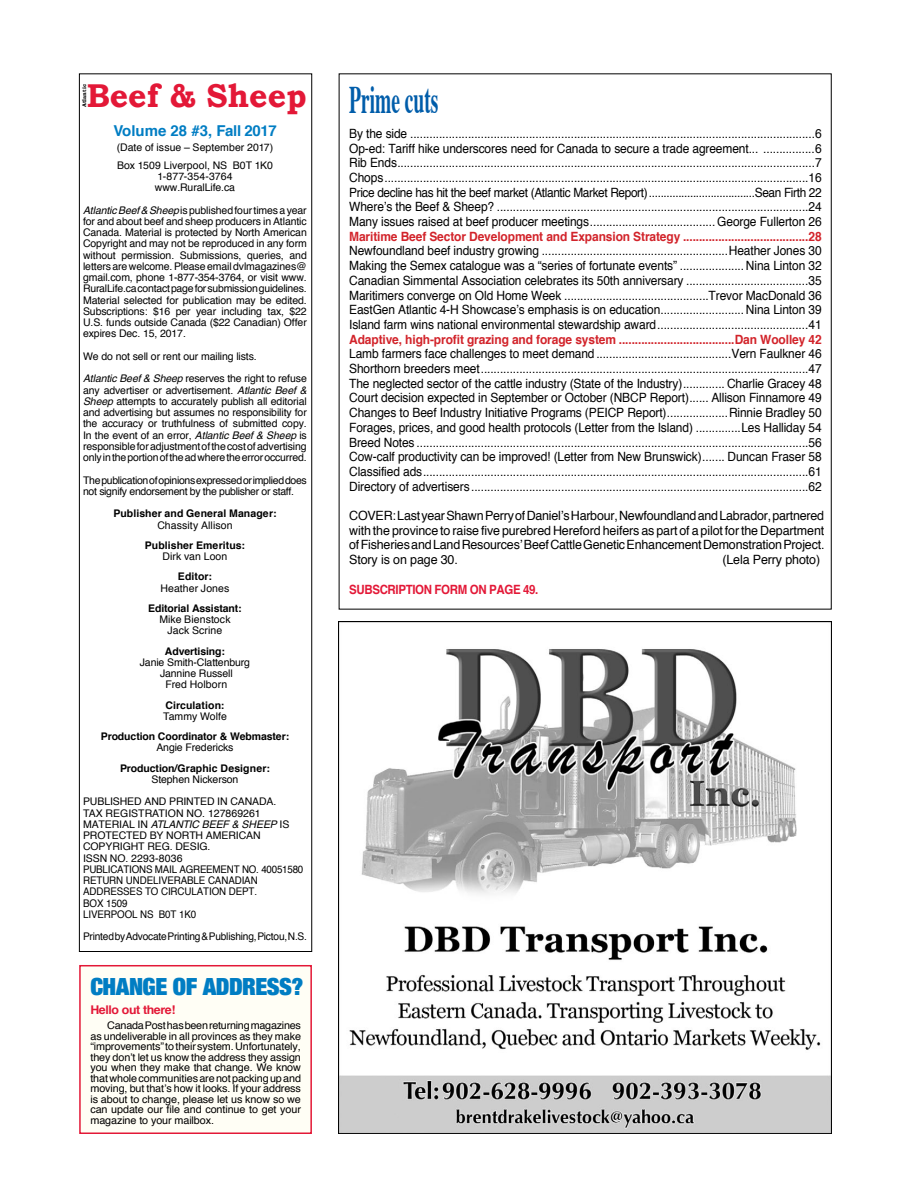
<style>
.page{position:relative;width:918px;height:1188px;background:#fff}
.page>*{position:absolute;margin:0;border:0;box-sizing:border-box;transform-origin:0 0}
.t1{font:700 39px "Times";color:#005daa;scale:.5 1}
.t2{font:700 33px "Bookman Old Style";color:#e31837}
.t3{font:25.5px "Helvetica Neue H107";letter-spacing:-.02em;color:#007dc3}
.t4{font:700 15px "Helvetica";letter-spacing:-.025em;color:#007dc3}
.t5{font:12.75px/14.7px "Helvetica";letter-spacing:-.01em;color:#000;text-align:justify;scale:.94 1}
.t6{font:12.75px/14.7px "Helvetica";letter-spacing:-.01em;color:#000;text-align:justify}
.t7{font:700 12.75px "Helvetica";letter-spacing:-.01em;color:#d2232a;scale:.94 1}
.t8{font:700 12.75px "Helvetica";letter-spacing:-.03em;color:#e31837;scale:.9 1}
.t9{font:700 12px "Helvetica";letter-spacing:-.03em;color:#e31837}
.t10{font:10.5px/11.2px "Helvetica";letter-spacing:-.01em;color:#000}
.t11{font:700 10.5px "Helvetica";letter-spacing:.005em;color:#000}
.t12{font:10.5px/11.2px "Helvetica";letter-spacing:-.01em;color:#000;scale:.93 1}
.t13{font:10.5px/11.2px "Helvetica";letter-spacing:-.03em;color:#000}
.t14{font:10.5px/11.2px "Helvetica";letter-spacing:.01em;color:#000;text-align:center}
.t15{font:italic 10.5px "Helvetica";letter-spacing:-.015em;color:#000}
.t16{font:700 5.4px "Bookman Old Style";color:#000}
.s1{font-style:italic}
.s2{font-style:normal}
</style>
<div class="page">
<div style="left:79px;top:965px;width:233px;height:169px;background:#fffef5;border:2px solid #e31837"></div>
<div style="left:79px;top:74px;width:233px;height:878px;border:1px solid #000"></div>
<img style="left:339px;top:621px;width:492px;height:513px">
<h2 class="t2" style="left:87px;top:76px;width:222px">Beef &amp; Sheep</h2>
<p class="t4" style="left:113px;top:120px;width:165px">Volume 28 #3, Fall 2017</p>
<p class="t10" style="left:117px;top:139px;width:158px;line-height:17.7px">(Date of issue – September 2017)<br>Box 1509 Liverpool, NS B0T 1K0</p>
<p class="t10" style="left:155px;top:171px;width:82px">1-877-354-3764 www.RuralLife.ca</p>
<p class="t10" style="left:83px;top:205px;width:225px;text-align:justify"><span class="s1">Atlantic Beef&amp; Sheep</span> is published four times a year for and about beef and sheep producers in Atlantic Canada. Material is protected by North American Copyright and may not be reproduced in any form without permission. Submissions, queries, and letters are welcome. Please email dvlmagazines@ gmail.com, phone 1-877-354-3764, or visit www.<br>RuralLife.ca contact page for submission guidelines.<br>Material selected for publication may be edited.<br>Subscriptions: $16 per year including tax, $22<br>U.S. funds outside Canada ($22 Canadian) Offer expires Dec. 15, 2017.</p>
<p class="t10" style="left:83px;top:346px;width:225px;line-height:22.5px">We do not sell or rent our mailing lists.<br><span class="s1">Atlantic Beef &amp; Sheep</span> reserves the right to refuse</p>
<p class="t10" style="left:83px;top:385px;width:225px;text-align:justify">any advertiser or advertisement. <span class="s1">Atlantic Beef &amp; Sheep</span> attempts to accurately publish all editorial and advertising but assumes no responsibility for the accuracy or truthfulness of submitted copy.<br>In the event of an error, <span class="s1">Atlantic Beef &amp; Sheep</span> is responsible for adjustment of the cost of advertising only in the portion of the ad where the error occurred.</p>
<p class="t13" style="left:83px;top:475px;width:225px">The publication of opinions expressed or implied does not signify endorsement by the publisher or staff.</p>
<p class="t11" style="left:113px;top:506px;width:165px">Publisher and General Manager:</p>
<p class="t14" style="left:157px;top:520px;width:77px">Chassity Allison</p>
<p class="t11" style="left:145px;top:538px;width:102px">Publisher Emeritus:</p>
<p class="t14" style="left:163px;top:551px;width:66px">Dirk van Loon</p>
<p class="t11" style="left:178px;top:569px;width:35px">Editor:</p>
<p class="t10" style="left:161px;top:583px;width:70px">Heather Jones</p>
<p class="t11" style="left:148px;top:601px;width:95px">Editorial Assistant:</p>
<p class="t14" style="left:159px;top:614px;width:73px">Mike Bienstock<br>Jack Scrine</p>
<p class="t11" style="left:165px;top:644px;width:62px">Advertising:</p>
<p class="t10" style="left:140px;top:657px;width:112px;text-align:center">Janie Smith-Clattenburg<br>Jannine Russell<br>Fred Holborn</p>
<p class="t11" style="left:165px;top:698px;width:60px">Circulation:</p>
<p class="t10" style="left:163px;top:711px;width:65px">Tammy Wolfe</p>
<p class="t11" style="left:101px;top:729px;width:190px">Production Coordinator &amp; Webmaster:</p>
<p class="t10" style="left:156px;top:743px;width:79px">Angie Fredericks</p>
<p class="t11" style="left:120px;top:761px;width:151px">Production/Graphic Designer:</p>
<p class="t10" style="left:151px;top:774px;width:89px">Stephen Nickerson</p>
<p class="t10" style="left:83px;top:797px;width:14px">Publish</p>
<p class="t10" style="left:127px;top:797px;width:26px">ed and</p>
<p class="t10" style="left:169px;top:797px;width:8px">print</p>
<p class="t10" style="left:200px;top:797px;width:46px">ed in Canada</p>
<p class="t10" style="left:274px;top:797px;width:4px">.</p>
<p class="t10" style="left:83px;top:808px;width:53px">Tax Registration</p>
<p class="t10" style="left:187px;top:808px;width:76px">No . 127869261</p>
<p class="t10" style="left:83px;top:819px;width:36px">Material</p>
<p class="t15" style="left:138px;top:818px;width:148px"><span class="s2">in</span> atlantic beef &amp; sheep <span class="s2">is</span></p>
<p class="t10" style="left:83px;top:830px;width:8px">prot</p>
<p class="t10" style="left:112px;top:830px;width:71px">ected by North</p>
<p class="t16" style="left:81px;top:107px;width:24px;rotate:-90deg">Atlantic</p>
<p class="t10" style="left:83px;top:830px;width:153px;text-indent:123px">American<br>Copyright Reg. Desig.<br>ISSN NO. 2293-8036<br>Publications</p>
<p class="t12" style="left:155px;top:864px;width:7px">mail</p>
<p class="t12" style="left:179px;top:864px;width:135px">Agreement No. 40051580</p>
<p class="t12" style="left:83px;top:875px;width:23px">return</p>
<p class="t12" style="left:126px;top:875px;width:9px">und</p>
<p class="t12" style="left:147px;top:875px;width:37px">eliverabl</p>
<p class="t12" style="left:199px;top:875px;width:18px">e canadian</p>
<p class="t12" style="left:83px;top:887px;width:9px">addr</p>
<p class="t12" style="left:110px;top:887px;width:62px">essesto circulation</p>
<p class="t12" style="left:229px;top:887px;width:32px">dept.</p>
<p class="t12" style="left:83px;top:898px;width:49px">box 1509 liverpool</p>
<p class="t12" style="left:83px;top:904px;width:242px;line-height:22.5px;text-indent:57px">ns b0t 1k0<br>Printed by Advocate Printing &amp; Publishing, Pictou, N.S.</p>
<h3 class="t3" style="left:90px;top:970px;width:215px">CHANGE OF ADDRESS?</h3>
<p class="t9" style="left:90px;top:1002px;width:87px">Hello out there!</p>
<p class="t10" style="left:90px;top:1021px;width:212px;line-height:10.5px;text-align:justify;text-indent:17px">Canada Post has been returning magazines as undeliverable in all provinces as they make “improvements” to their system. Unfortunately, they don’t let us know the address they assign you when they make that change. We know that whole communities are not packing up and moving, but that’s how it looks. If your address is about to change, please let us know so we can update our file and continue to get your magazine to your mailbox.</p>
<h1 class="t1" style="left:349px;top:74px;width:180px">Prime cuts</h1>
<p class="t5" style="left:349px;top:127px;width:504px">By the side ..............................................................................................................................6<br>Op-ed: Tariff hike underscores need for Canada to secure a trade agreement... ................6<br>Rib Ends..................................................................................................................................7<br>Chops....................................................................................................................................16<br>Price decline has hit the beef market (Atlantic Market Report)....................................Sean Firth 22<br>Where’s the Beef &amp; Sheep? .................................................................................................24<br>Many issues raised at beef producer meetings....................................... George Fullerton 26</p>
<p class="t7" style="left:349px;top:228px;width:504px">Maritime Beef Sector Development and Expansion Strategy .......................................28</p>
<p class="t5" style="left:349px;top:244px;width:504px">Newfoundland beef industry growing ..........................................................Heather Jones 30<br>Making the Semex catalogue was a “series of fortunate events” .................... Nina Linton 32<br>Canadian Simmental Association celebrates its 50th anniversary ......................................35<br>Maritimers converge on Old Home Week .............................................Trevor MacDonald 36<br>EastGen Atlantic 4-H Showcase’s emphasis is on education.......................... Nina Linton 39<br>Island farm wins national environmental stewardship award...............................................41</p>
<p class="t7" style="left:349px;top:330px;width:504px">Adaptive, high-profit grazing and forage system ....................................Dan Woolley 42</p>
<p class="t5" style="left:349px;top:347px;width:504px">Lamb farmers face challenges to meet demand ..........................................Vern Faulkner 46<br>Shorthorn breeders meet......................................................................................................47<br>The neglected sector of the cattle industry (State of the Industry)............. Charlie Gracey 48<br>Court decision expected in September or October (NBCP Report)...... Allison Finnamore 49<br>Changes to Beef Industry Initiative Programs (PEICP Report)...................Rinnie Bradley 50<br>Forages, prices, and good health protocols (Letter from the Island) ..............Les Halliday 54<br>Breed Notes ..........................................................................................................................56<br>Cow-calf productivity can be improved! (Letter from New Brunswick)....... Duncan Fraser 58<br>Classified ads........................................................................................................................61<br>Directory of advertisers .........................................................................................................62</p>
<p class="t6" style="left:349px;top:509px;width:477px">COVE R: Last year Shawn Perry of Daniel’s Harbour, Newfoundland and Labrador, partnered with the province to raise five purebred Hereford heifers as part of a pilot for the Department of Fisheries and Land Resources’ Beef Cattle Genetic Enhancement Demonstration Project.<br>Story is on page 30.</p>
<p class="t6" style="left:722px;top:553px;width:99px">(Lela Perry photo)</p>
<p class="t8" style="left:349px;top:580px;width:165px">subscription form on page</p>
<p class="t8" style="left:523px;top:580px;width:18px">49.</p>
</div>
